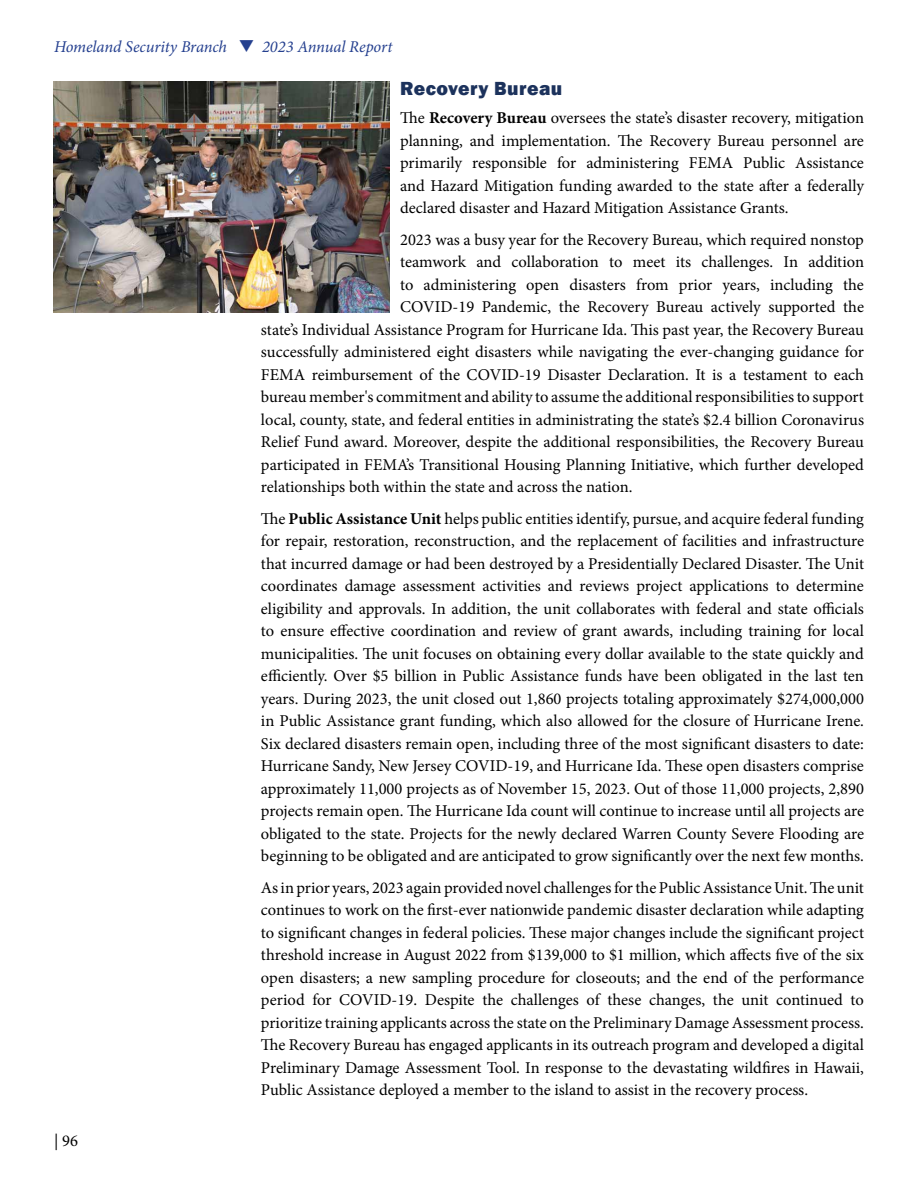
<style>
.page{position:relative;width:918px;height:1188px;background:#fff}
.page>*{position:absolute;margin:0;border:0;box-sizing:border-box;transform-origin:0 0}
.t1{font:800 19.5px "Franklin Gothic";letter-spacing:.025em;color:#1c325c}
.t2{font:16.5px/22.5px "Minion Pro";color:#000;text-align:justify}
.t3{font:italic 16.5px "Minion Pro";letter-spacing:-.005em;color:#25408f}
.s1{font-weight:700}
</style>
<div class="page">
<img style="left:54px;top:81px;width:335px;height:231px">
<p class="t3" style="left:54px;top:36px;width:313px">New Jersey State Police ❑ 2023 Annual Report</p>
<p class="t3" style="left:54px;top:36px;width:340px">Homeland Security Branch ❑ 2023 Annual Report</p>
<p class="t2" style="left:54px;top:1130px;width:25px">| 96</p>
<p class="t1" style="left:400px;top:75px;width:164px">Recovery Bureau</p>
<p class="t2" style="left:400px;top:107px;width:465px">The <span class="s1">Recovery Bureau</span> oversees the state’s disaster recovery, mitigation planning, and implementation. The Recovery Bureau personnel are primarily responsible for administering FEMA Public Assistance and Hazard Mitigation funding awarded to the state after a federally declared disaster and Hazard Mitigation Assistance Grants.</p>
<p class="t2" style="left:400px;top:228px;width:465px">2023 was a busy year for the Recovery Bureau, which required nonstop</p>
<p class="t2" style="left:400px;top:251px;width:465px">teamwork and collaboration to meet its challenges. In addition</p>
<p class="t2" style="left:400px;top:273px;width:465px">to administering open disasters from prior years, including the</p>
<p class="t2" style="left:400px;top:296px;width:465px">COVID-19 Pandemic, the Recovery Bureau actively supported the</p>
<p class="t2" style="left:261px;top:318px;width:604px">state’s Individual Assistance Program for Hurricane Ida. This past year, the Recovery Bureau</p>
<p class="t2" style="left:261px;top:341px;width:605px">successfully administered eight disasters while navigating the ever-changing guidance for</p>
<p class="t2" style="left:261px;top:363px;width:605px">FEMA reimbursement of the COVID-19 Disaster Declaration. It is a testament to each</p>
<p class="t2" style="left:261px;top:386px;width:604px">bureau member's commitment and ability to assume the additional responsibilities to support</p>
<p class="t2" style="left:261px;top:408px;width:605px">local, county, state, and federal entities in administrating the state’s $2.4 billion Coronavirus</p>
<p class="t2" style="left:261px;top:431px;width:604px">Relief Fund award. Moreover, despite the additional responsibilities, the Recovery Bureau</p>
<p class="t2" style="left:261px;top:453px;width:605px">participated in FEMA’s Transitional Housing Planning Initiative, which further developed</p>
<p class="t2" style="left:261px;top:476px;width:373px">relationships both within the state and across the nation.</p>
<p class="t2" style="left:261px;top:507px;width:605px">The <span class="s1">Public Assistance Unit</span> helps public entities identify, pursue, and acquire federal funding for repair, restoration, reconstruction, and the replacement of facilities and infrastructure that incurred damage or had been destroyed by a Presidentially Declared Disaster. The Unit coordinates damage assessment activities and reviews project applications to determine eligibility and approvals. In addition, the unit collaborates with federal and state officials to ensure effective coordination and review of grant awards, including training for local municipalities. The unit focuses on obtaining every dollar available to the state quickly and efficiently. Over $5 billion in Public Assistance funds have been obligated in the last ten years. During 2023, the unit closed out 1,860 projects totaling approximately $274,000,000 in Public Assistance grant funding, which also allowed for the closure of Hurricane Irene.<br>Six declared disasters remain open, including three of the most significant disasters to date:<br>Hurricane Sandy, New Jersey COVID-19, and Hurricane Ida. These open disasters comprise approximately 11,000 projects as of November 15, 2023. Out of those 11,000 projects, 2,890 projects remain open. The Hurricane Ida count will continue to increase until all projects are obligated to the state. Projects for the newly declared Warren County Severe Flooding are beginning to be obligated and are anticipated to grow significantly over the next few months.</p>
<p class="t2" style="left:261px;top:876px;width:605px">As in prior years, 2023 again provided novel challenges for the Public Assistance Unit. The unit continues to work on the first-ever nationwide pandemic disaster declaration while adapting to significant changes in federal policies. These major changes include the significant project threshold increase in August 2022 from $139,000 to $1 million, which affects five of the six open disasters; a new sampling procedure for closeouts; and the end of the performance period for COVID-19. Despite the challenges of these changes, the unit continued to prioritize training applicants across the state on the Preliminary Damage Assessment process.<br>The Recovery Bureau has engaged applicants in its outreach program and developed a digital Preliminary Damage Assessment Tool. In response to the devastating wildfires in Hawaii, Public Assistance deployed a member to the island to assist in the recovery process.</p>
</div>
